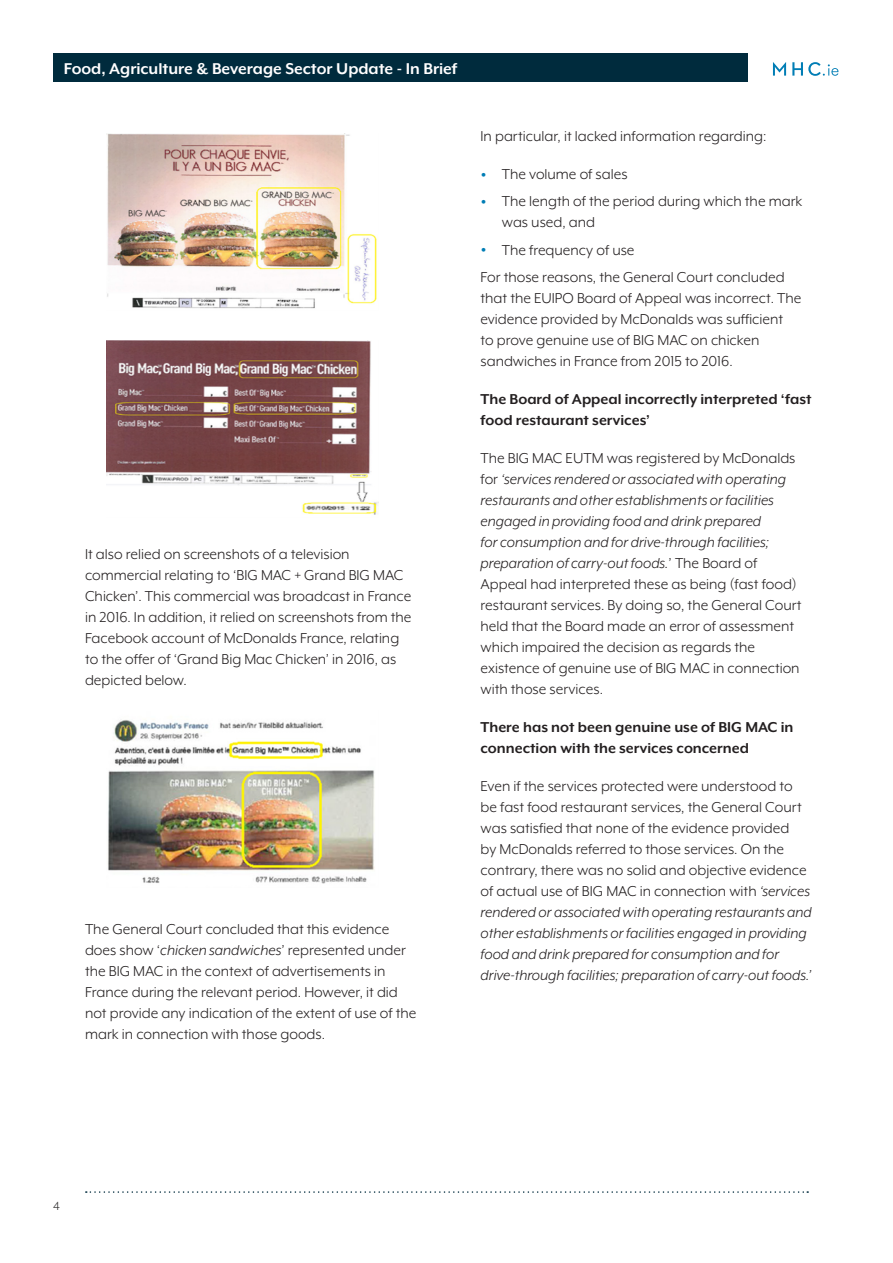
<style>
.page{position:relative;width:893px;height:1263px;background:#fff}
.page>*{position:absolute;margin:0;border:0;box-sizing:border-box;transform-origin:0 0}
.t1{font:700 18px "Mr Eaves XL Mod OT";color:#fff}
.MHC_Body{font:16.5px/21px "Mr Eaves XL Mod OT";color:#231f20}
.MHC_Body-2{font:700 16.5px/21px "Mr Eaves XL Mod OT";color:#231f20}
.t2{font:13.5px "Mr Eaves XL Mod OT";color:#312f30}
.s1{font-style:italic}
.s2{font-size:28.5px;color:#007db5}
</style>
<div class="page">
<svg style="left:86px;top:1191px;width:722px;height:2px"></svg>
<div style="left:53px;top:53px;width:694px;height:29px;background:#002b3d"></div>
<svg style="left:773px;top:62px;width:65px;height:14px"></svg>
<img style="left:107px;top:134px;width:270px;height:175px">
<img style="left:107px;top:340px;width:272px;height:175px">
<img style="left:108px;top:720px;width:267px;height:164px">
<p class="t1" style="left:64px;top:58px;width:395px">Food, Agriculture &amp; Beverage Sector Update - In Brief</p>
<p class="MHC_Body" style="left:85px;top:543px;width:328px">It also relied on screenshots of a television commercial relating to ‘BIG MAC + Grand BIG MAC Chicken’. This commercial was broadcast in France in 2016. In addition, it relied on screenshots from the Facebook account of McDonalds France, relating to the offer of ‘Grand Big Mac Chicken’ in 2016, as depicted below.</p>
<p class="MHC_Body" style="left:85px;top:918px;width:333px">The General Court concluded that this evidence does show ‘<span class="s1">chicken sandwiches</span>’ represented under the BIG MAC in the context of advertisements in France during the relevant period. However, it did not provide any indication of the extent of use of the mark in connection with those goods.</p>
<p class="MHC_Body" style="left:480px;top:125px;width:287px">In particular, it lacked information regarding:</p>
<p class="MHC_Body" style="left:480px;top:163px;width:149px"><span class="s2">•</span> The volume of sales</p>
<p class="MHC_Body" style="left:502px;top:191px;width:302px;text-indent:-21px"><span class="s2">•</span> The length of the period during which the mark was used, and</p>
<p class="MHC_Body" style="left:480px;top:239px;width:156px"><span class="s2">•</span> The frequency of use</p>
<p class="MHC_Body" style="left:480px;top:266px;width:322px">For those reasons, the General Court concluded that the EUIPO Board of Appeal was incorrect. The evidence provided by McDonalds was sufficient<br>to prove genuine use of BIG MAC on chicken sandwiches in France from 2015 to 2016.</p>
<p class="MHC_Body-2" style="left:480px;top:388px;width:333px">The Board of Appeal incorrectly interpreted ‘fast food restaurant services’</p>
<p class="MHC_Body" style="left:480px;top:447px;width:323px">The BIG MAC EUTM was registered by McDonalds for <span class="s1">‘services rendered or associated with operating restaurants and other establishments or facilities engaged in providing food and drink prepared<br>for consumption and for drive-through facilities; preparation of carry-out foods.</span>’ The Board of Appeal had interpreted these as being (fast food) restaurant services. By doing so, the General Court held that the Board made an error of assessment which impaired the decision as regards the existence of genuine use of BIG MAC in connection with those services.</p>
<p class="MHC_Body-2" style="left:480px;top:716px;width:314px">There has not been genuine use of BIG MAC in connection with the services concerned</p>
<p class="MHC_Body" style="left:480px;top:775px;width:333px">Even if the services protected were understood to be fast food restaurant services, the General Court was satisfied that none of the evidence provided<br>by McDonalds referred to those services. On the contrary, there was no solid and objective evidence of actual use of BIG MAC in connection with <span class="s1">‘services rendered or associated with operating restaurants and other establishments or facilities engaged in providing food and drink prepared for consumption and for drive-through facilities; preparation of carry-out foods.’</span></p>
<p class="t2" style="left:53px;top:1198px;width:8px">4</p>
</div>
